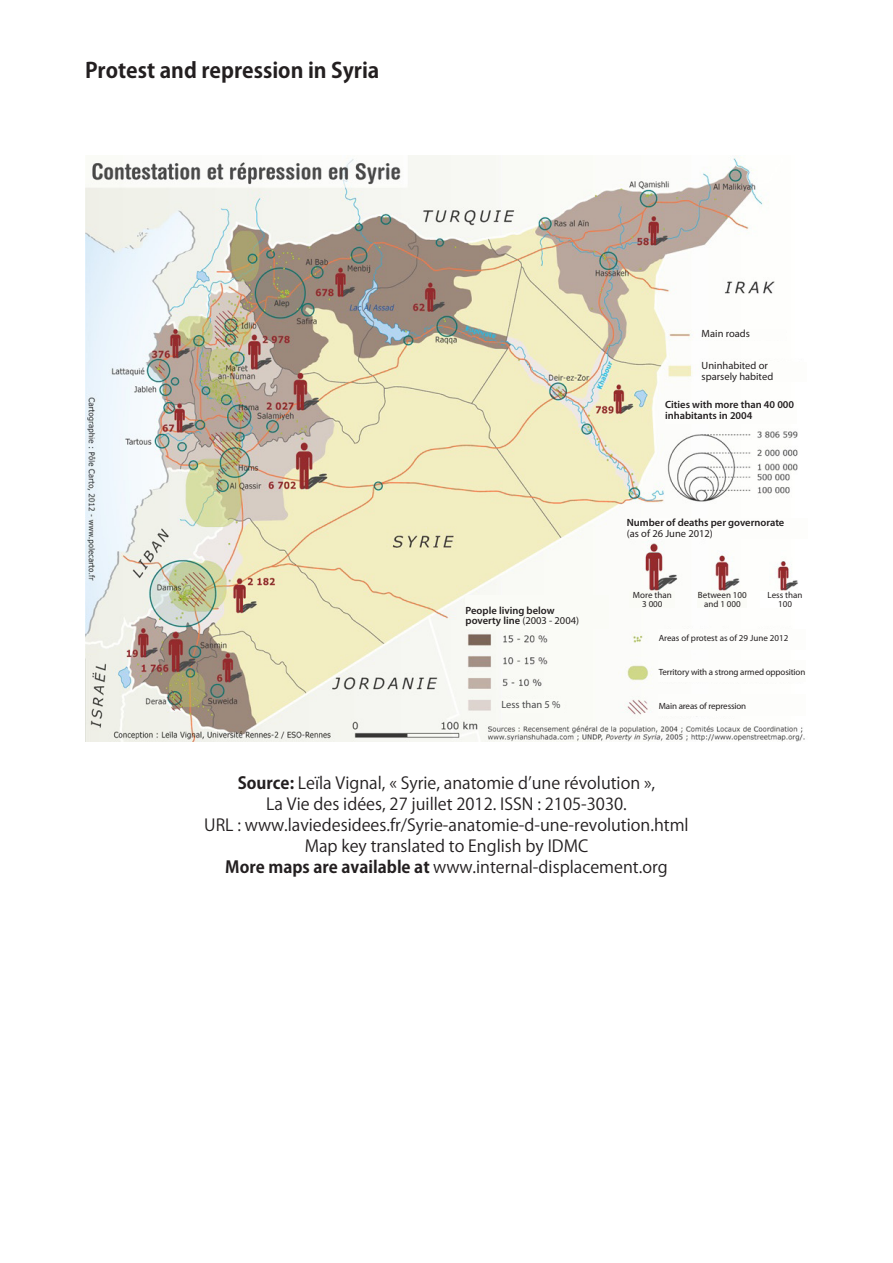
<style>
.page{position:relative;width:893px;height:1263px;background:#fff}
.page>*{position:absolute;margin:0;border:0;box-sizing:border-box;transform-origin:0 0}
.t1{font:700 21px "Koz Go Pro";color:#231f20}
.pg2_Map_Source{font:16.5px/21px "Koz Go Pro";color:#231f20;text-align:center}
.pg1_Summary{font:600 10.5px/10.5px "Myriad Pro";color:#231f20}
.pg1_Summary-2{font:10.5px/10.5px "Myriad Pro";color:#231f20}
.pg1_Summary-3{font:10.5px "Myriad Pro";color:#4b4c4d}
.pg1_Summary-4{font:9px/9px "Myriad Pro";letter-spacing:-.01em;color:#231f20;text-align:center}
.s1{font-weight:400}
.s2{font-weight:700}
</style>
<div class="page">
<img style="left:85px;top:156px;width:720px;height:585px">
<div style="left:702px;top:329px;width:83px;height:11px;background:#fdfdfb"></div>
<div style="left:702px;top:362px;width:105px;height:19px;background:#fdfdfb"></div>
<div style="left:665px;top:400px;width:132px;height:24px;background:#fdfdfb"></div>
<div style="left:627px;top:518px;width:181px;height:21px;background:#fdfdfb"></div>
<div style="left:466px;top:595px;width:143px;height:34px;background:#fafbf6"></div>
<div style="left:630px;top:591px;width:45px;height:17px;background:#fafbf6"></div>
<div style="left:659px;top:629px;width:147px;height:21px;background:#fdfdfb"></div>
<div style="left:659px;top:660px;width:147px;height:22px;background:#fdfdfb"></div>
<div style="left:659px;top:694px;width:147px;height:22px;background:#fdfdfb"></div>
<div style="left:697px;top:591px;width:50px;height:17px;background:#fafbf6"></div>
<div style="left:760px;top:591px;width:50px;height:17px;background:#fff"></div>
<div style="left:501px;top:700px;width:62px;height:13px;background:#fafbf6"></div>
<p class="t1" style="left:85px;top:57px;width:296px">Protest and repression in Syria</p>
<p class="pg1_Summary" style="left:466px;top:605px;width:115px">People living below poverty line <span class="s1">(2003 - 2004)</span></p>
<p class="pg1_Summary-3" style="left:501px;top:698px;width:60px">Less than 5 %</p>
<p class="pg1_Summary-2" style="left:702px;top:328px;width:50px">Main roads</p>
<p class="pg1_Summary-2" style="left:702px;top:361px;width:73px">Uninhabited or sparsely habited</p>
<p class="pg1_Summary" style="left:665px;top:399px;width:131px">Cities with more than 40 000 inhabitants in 2004</p>
<p class="pg1_Summary" style="left:627px;top:517px;width:159px">Number of deaths per governorate <span class="s1">(as of 26 June 2012)</span></p>
<p class="pg1_Summary-4" style="left:633px;top:590px;width:40px">More than</p>
<p class="pg1_Summary-4" style="left:642px;top:599px;width:22px">3 000</p>
<p class="pg1_Summary-4" style="left:659px;top:633px;width:131px">Areas of protest as of 29 June 2012</p>
<p class="pg1_Summary-4" style="left:659px;top:667px;width:148px">Territory with a strong armed opposition</p>
<p class="pg1_Summary-4" style="left:659px;top:701px;width:89px">Main areas of repression</p>
<p class="pg1_Summary-4" style="left:698px;top:590px;width:50px">Between 100 and 1 000</p>
<p class="pg1_Summary-4" style="left:768px;top:590px;width:36px">Less than<br>100</p>
<p class="pg2_Map_Source" style="left:204px;top:772px;width:486px"><span class="s2">Source:</span> Leïla Vignal, « Syrie, anatomie d’une révolution »,<br>La Vie des idées, 27 juillet 2012. ISSN : 2105-3030.<br>URL : www.laviedesidees.fr/Syrie-anatomie-d-une-revolution.html</p>
<p class="pg2_Map_Source" style="left:305px;top:835px;width:285px">Map key translated to English by IDMC</p>
<p class="pg2_Map_Source" style="left:225px;top:856px;width:444px"><span class="s2">More maps are available at</span> www.internal-displacement.org</p>
</div>
